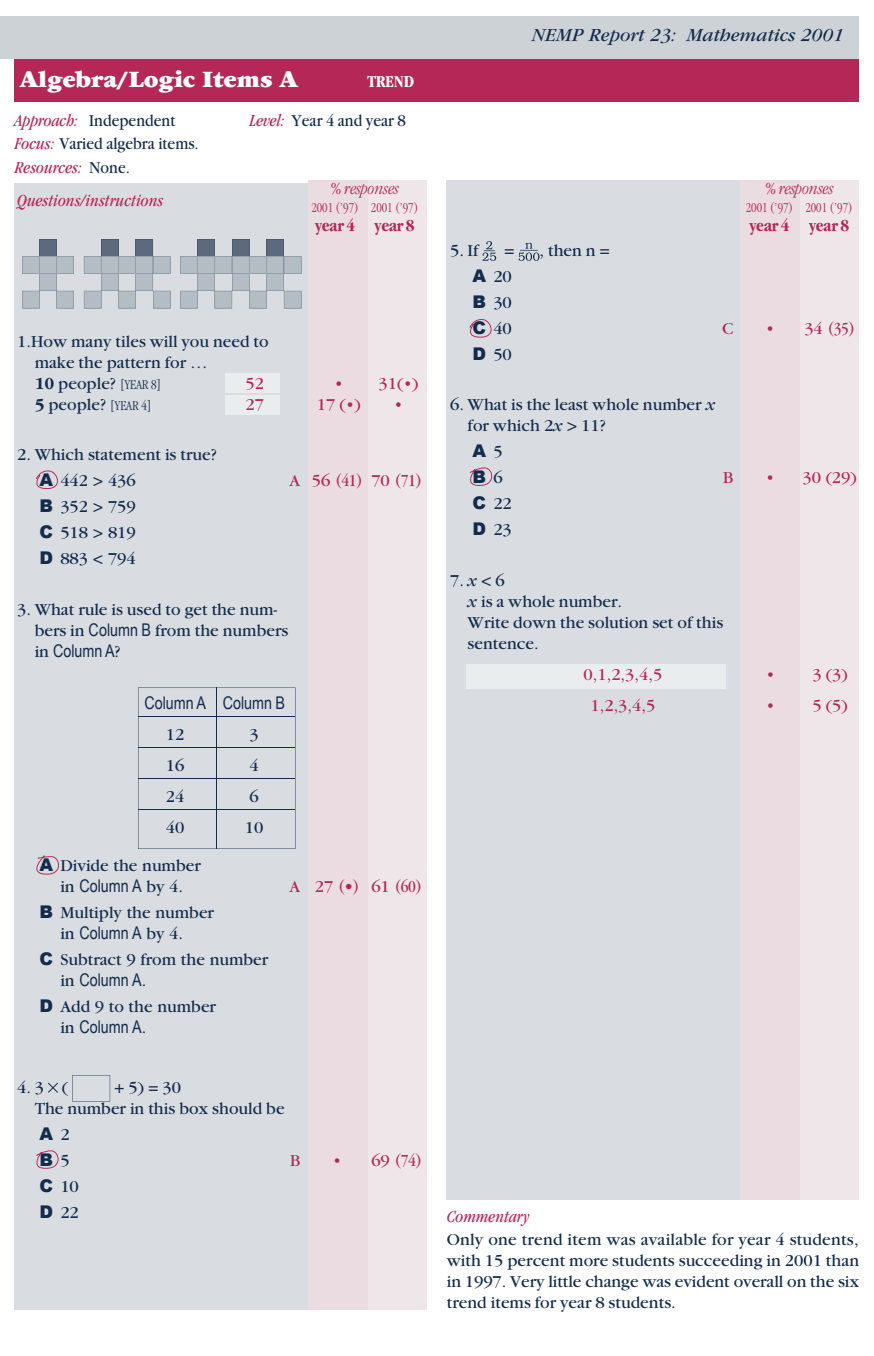
<style>
.page{position:relative;width:874px;height:1356px;background:#fff}
.page>*{position:absolute;margin:0;border:0;box-sizing:border-box;transform-origin:0 0}
.t1{font:900 24.5px "Garamond M";color:#fff}
.t2{font:italic 19.25px "Garamond M";color:#142b4c}
.t3{font:17.5px/21px "Garamond M";color:#142b4c}
.t4{font:17.5px/23.4px "Garamond M";color:#142b4c;scale:.9 1}
.t5{font:17.5px "Arial Narrow";color:#142b4c}
.t6{font:17.5px "Garamond M";color:#b52756}
.t7{font:italic condensed 17.5px "Garamond M";color:#b52756}
.t8{font:condensed 17.5px "Garamond M";letter-spacing:-.025em;color:#b52756}
.t9{font:italic 300 condensed 17.5px "Garamond M";color:#b52756}
.t10{font:700 condensed 17.5px "Garamond M";color:#b52756}
.t11{font:900 17.5px/25.9px "Arial";color:#142b4c}
.t12{font:700 condensed 17.15px "Garamond M";color:#fff}
.t13{font:300 condensed 14px "Garamond M";color:#b52756}
.s1{font-style:italic;font-stretch:condensed;color:#b52756}
.s2{font-weight:700}
.s3{font-weight:300;font-stretch:condensed;font-size:14px}
.s4{font-family:"Arial";font-weight:900}
.s5{font-stretch:normal}
.s6{font-family:"Arial Narrow"}
.s7{font-family:"Garamond M"}
.s8{font-family:"Garamond M";font-weight:400}
.s9{font-style:italic}
</style>
<div class="page">
<div style="left:15px;top:59px;width:412px;height:42px;background:#b52756"></div>
<div style="left:446px;top:181px;width:412px;height:1128px;background:#d9dde1"></div>
<div style="left:15px;top:183px;width:412px;height:1126px;background:#d9dde1"></div>
<div style="left:799px;top:181px;width:59px;height:1128px;background:#efe6ea"></div>
<div style="left:739px;top:181px;width:60px;height:1128px;background:#eadce1"></div>
<div style="left:367px;top:181px;width:60px;height:1128px;background:#efe6ea"></div>
<div style="left:307px;top:181px;width:60px;height:1128px;background:#eadce1"></div>
<div style="left:422px;top:59px;width:436px;height:42px;background:#b52756"></div>
<svg style="left:22px;top:239px;width:52px;height:70px"></svg>
<svg style="left:84px;top:239px;width:87px;height:70px"></svg>
<svg style="left:180px;top:239px;width:122px;height:70px"></svg>
<div style="left:226px;top:373px;width:54px;height:20px;background:#eaedee"></div>
<div style="left:226px;top:395px;width:54px;height:19px;background:#eaedee"></div>
<div style="left:466px;top:664px;width:259px;height:25px;background:#eaedee"></div>
<div style="left:0;top:17px;width:858px;height:42px;background:#cdd2d7"></div>
<svg style="left:482px;top:241px;width:14px;height:20px"></svg>
<svg style="left:518px;top:243px;width:21px;height:18px"></svg>
<div style="left:446px;top:1200px;width:412px;height:109px;background:#fff"></div>
<svg style="left:48px;top:1082px;width:10px;height:10px"></svg>
<hr style="left:72px;top:1100px;width:38px;height:1px;background:#142b4c">
<hr style="left:72px;top:1075px;width:38px;height:1px;background:#142b4c">
<svg style="left:110px;top:1075px;width:1px;height:27px"></svg>
<svg style="left:72px;top:1075px;width:1px;height:27px"></svg>
<hr style="left:138px;top:716px;width:157px;height:1px;background:#142b4c">
<hr style="left:138px;top:747px;width:157px;height:1px;background:#142b4c">
<hr style="left:138px;top:778px;width:157px;height:1px;background:#142b4c">
<hr style="left:138px;top:809px;width:157px;height:1px;background:#142b4c">
<hr style="left:138px;top:687px;width:1px;height:161px;background:#142b4c">
<hr style="left:138px;top:848px;width:157px;height:1px;background:#142b4c">
<hr style="left:295px;top:687px;width:1px;height:161px;background:#142b4c">
<hr style="left:138px;top:687px;width:157px;height:1px;background:#142b4c">
<hr style="left:216px;top:687px;width:1px;height:161px;background:#142b4c">
<svg style="left:36px;top:855px;width:23px;height:19px"></svg>
<svg style="left:36px;top:1150px;width:22px;height:18px"></svg>
<svg style="left:36px;top:470px;width:22px;height:19px"></svg>
<svg style="left:469px;top:319px;width:22px;height:18px"></svg>
<svg style="left:470px;top:467px;width:22px;height:19px"></svg>
<h1 class="t1" style="left:20px;top:66px;width:279px">Algebra/Logic Items A</h1>
<p class="t12" style="left:367px;top:72px;width:48px">TREND</p>
<p class="t4" style="left:89px;top:108px;width:97px">Independent</p>
<p class="t7" style="left:15px;top:110px;width:65px">Approach:</p>
<p class="t4" style="left:249px;top:108px;width:175px"><span class="s1">Level:</span> Year 4 and year 8</p>
<p class="t4" style="left:15px;top:132px;width:206px"><span class="s1">Focus:</span> Varied algebra items.<br><span class="s1">Resources:</span> None.</p>
<p class="t7" style="left:17px;top:191px;width:147px">Questions/instructions</p>
<p class="t9" style="left:330px;top:179px;width:70px">% responses</p>
<p class="t13" style="left:311px;top:200px;width:108px">2001 (’97) 2001 (’97)</p>
<p class="t10" style="left:315px;top:216px;width:101px">year 4 year 8</p>
<p class="t3" style="left:35px;top:331px;width:235px;text-indent:-17px">1.How many tiles will you need to make the pattern for …<br><span class="s2">10</span> people? <span class="s3">[YEAR 8]</span></p>
<p class="t6" style="left:245px;top:374px;width:20px">52</p>
<p class="t6" style="left:334px;top:374px;width:85px">• 31(•)</p>
<p class="t3" style="left:35px;top:394px;width:118px"><span class="s2">5</span> people? <span class="s3">[YEAR 4]</span></p>
<p class="t6" style="left:245px;top:395px;width:20px">27</p>
<p class="t6" style="left:317px;top:395px;width:45px">17 (•)</p>
<p class="t6" style="left:394px;top:395px;width:10px">•</p>
<p class="t3" style="left:40px;top:442px;width:179px;line-height:25.9px;text-indent:-22px">2. Which statement is true?<br><span class="s4">A</span> 442 &gt; 436</p>
<p class="t8" style="left:289px;top:471px;width:134px"><span class="s5">A 56</span> (41) <span class="s5">70</span> (71)</p>
<p class="t3" style="left:40px;top:494px;width:98px;line-height:25.9px;text-align:justify"><span class="s4">B</span> 352 &gt; 759<br><span class="s4">C</span> 518 &gt; 819<br><span class="s4">D</span> 883 &lt; 794</p>
<p class="t3" style="left:35px;top:599px;width:255px;text-indent:-17px">3. What rule is used to get the num&shy;bers in <span class="s6">Column B</span> from the numbers</p>
<p class="t5" style="left:35px;top:641px;width:88px"><span class="s7">in</span> Column A<span class="s7">?</span></p>
<p class="t5" style="left:144px;top:692px;width:142px">Column A Column B</p>
<p class="t3" style="left:166px;top:724px;width:20px">12</p>
<p class="t3" style="left:249px;top:724px;width:11px">3</p>
<p class="t3" style="left:166px;top:755px;width:20px">16</p>
<p class="t3" style="left:249px;top:755px;width:11px">4</p>
<p class="t3" style="left:166px;top:786px;width:20px">24</p>
<p class="t3" style="left:249px;top:786px;width:11px">6</p>
<p class="t3" style="left:166px;top:816px;width:20px">40</p>
<p class="t3" style="left:244px;top:816px;width:20px">10</p>
<p class="t3" style="left:40px;top:855px;width:163px"><span class="s4">A</span> Divide the number</p>
<p class="t5" style="left:60px;top:875px;width:124px"><span class="s7">in</span> Column A <span class="s7">by 4.</span></p>
<p class="t8" style="left:289px;top:876px;width:134px"><span class="s5">A 27</span> (•) <span class="s5">61</span> (60)</p>
<p class="t3" style="left:40px;top:902px;width:176px"><span class="s4">B</span> Multiply the number</p>
<p class="t5" style="left:60px;top:922px;width:124px"><span class="s7">in</span> Column A <span class="s7">by 4.</span></p>
<p class="t3" style="left:40px;top:949px;width:230px"><span class="s4">C</span> Subtract 9 from the number</p>
<p class="t5" style="left:60px;top:969px;width:87px"><span class="s7">in</span> Column A<span class="s7">.</span></p>
<p class="t3" style="left:40px;top:996px;width:178px"><span class="s4">D</span> Add 9 to the number</p>
<p class="t5" style="left:60px;top:1016px;width:87px"><span class="s7">in</span> Column A<span class="s7">.</span></p>
<p class="t3" style="left:17px;top:1076px;width:52px">4.3 (</p>
<p class="t3" style="left:35px;top:1076px;width:251px;text-indent:79px">+ 5) = 30<br>The number in this box should be</p>
<p class="t11" style="left:40px;top:1120px;width:31px">A <span class="s8">2<br></span>B <span class="s8">5</span></p>
<p class="t6" style="left:290px;top:1150px;width:12px">B</p>
<p class="t8" style="left:332px;top:1150px;width:91px"><span class="s5">• 69</span> (74)</p>
<p class="t3" style="left:40px;top:1173px;width:41px;line-height:25.9px"><span class="s4">C</span> 10<br><span class="s4">D</span> 22</p>
<p class="t2" style="left:531px;top:25px;width:313px">NEMP Report 23: Mathematics 2001</p>
<p class="t3" style="left:450px;top:240px;width:30px">5. If</p>
<p class="t3" style="left:504px;top:240px;width:12px">=</p>
<p class="t3" style="left:539px;top:240px;width:72px">, then n =</p>
<p class="t3" style="left:472px;top:263px;width:41px;line-height:25.9px;text-align:justify"><span class="s4">A</span> 20<br><span class="s4">B</span> 30<br><span class="s4">C</span> 40</p>
<p class="t9" style="left:764px;top:179px;width:70px">% responses</p>
<p class="t13" style="left:745px;top:200px;width:108px">2001 (’97) 2001 (’97)</p>
<p class="t10" style="left:749px;top:216px;width:101px">year 4 year 8</p>
<p class="t6" style="left:721px;top:319px;width:13px">C</p>
<p class="t8" style="left:765px;top:318px;width:91px"><span class="s5">• 34</span> (35)</p>
<p class="t3" style="left:472px;top:344px;width:41px"><span class="s4">D</span> 50</p>
<p class="t3" style="left:467px;top:394px;width:249px;text-indent:-17px">6. What is the least whole number <span class="s9">x </span>for which 2<span class="s9">x</span> &gt; 11?</p>
<p class="t11" style="left:472px;top:438px;width:31px">A <span class="s8">5<br></span>B <span class="s8">6</span></p>
<p class="t6" style="left:722px;top:468px;width:12px">B</p>
<p class="t6" style="left:765px;top:468px;width:93px">• 30 (29)</p>
<p class="t3" style="left:472px;top:491px;width:41px;line-height:25.9px"><span class="s4">C</span> 22<br><span class="s4">D</span> 23</p>
<p class="t3" style="left:467px;top:570px;width:257px;text-indent:-17px">7.<span class="s9">x</span> &lt; 6<br><span class="s9">x</span> is a whole number.<br>Write down the solution set of this sentence.</p>
<p class="t6" style="left:583px;top:665px;width:80px">0,1,2,3,4,5</p>
<p class="t6" style="left:765px;top:665px;width:83px">• 3 (3)</p>
<p class="t6" style="left:590px;top:696px;width:66px">1,2,3,4,5</p>
<p class="t6" style="left:765px;top:696px;width:83px">• 5 (5)</p>
<p class="t7" style="left:446px;top:1206px;width:84px">Commentary</p>
<p class="t3" style="left:446px;top:1229px;width:414px;text-align:justify">Only one trend item was available for year 4 students, with 15 percent more students succeeding in 2001 than in 1997. Very little change was evident overall on the six trend items for year 8 students.</p>
</div>
